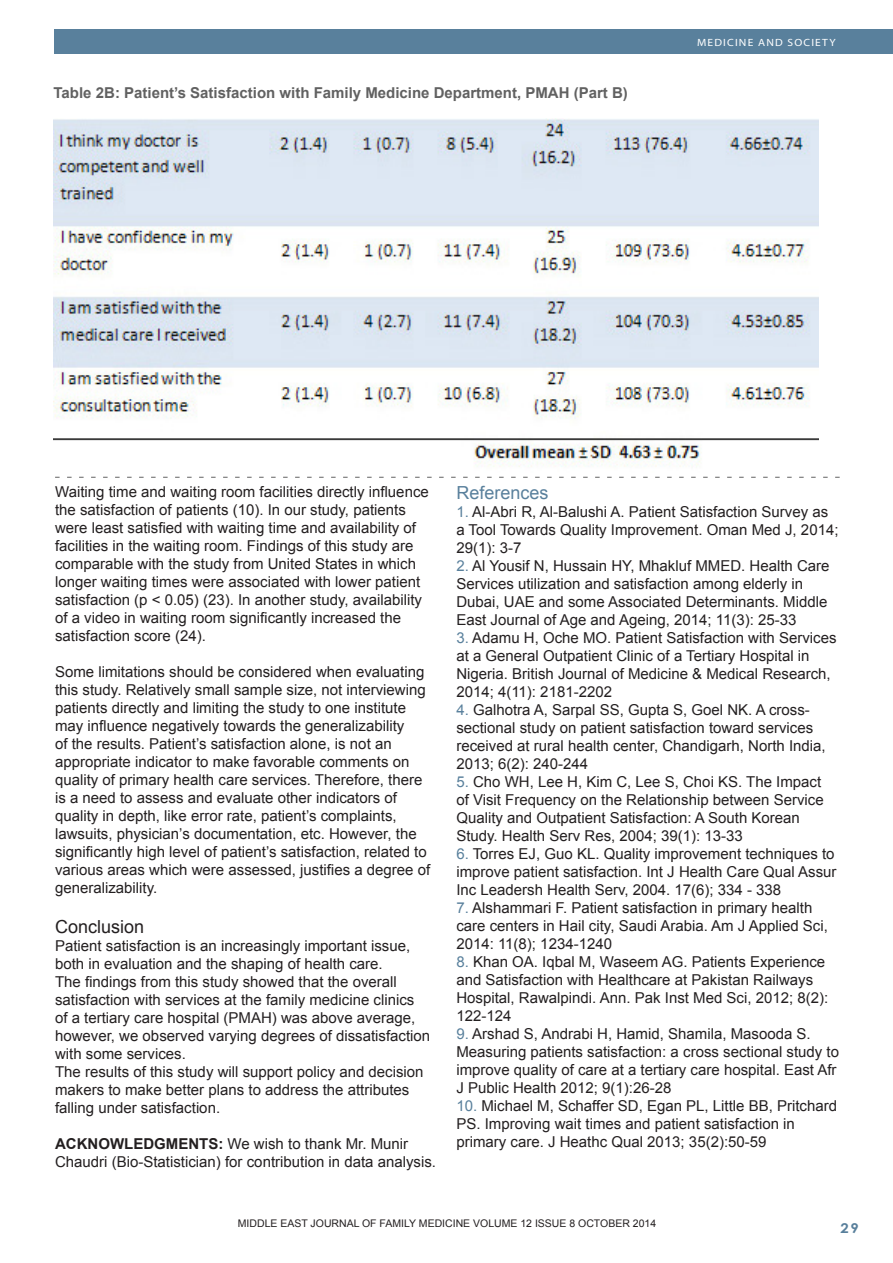
<style>
.page{position:relative;width:893px;height:1263px;background:#fff}
.page>*{position:absolute;margin:0;border:0;box-sizing:border-box;transform-origin:0 0}
.Footnote_Text{font:18px "Arial";color:#231f20}
.Footnote_Text-2{font:18px "Arial";color:#59809c}
.Footnote_Text-3{font:15px/18px "Arial";color:#231f20}
.Footnote_Text-4{font:700 15px "Arial";color:#616161}
.t1{font:700 13.5px "Century Gothic";color:#59809c;scale:1.1 1}
.Footnote_Text-5{font:10.5px "Arial";color:#231f20}
.t2{font:10.5px "Myriad";letter-spacing:.1em;color:#231f20;scale:1.1 1}
.t3{font:10.5px "Myriad";letter-spacing:.1em;color:#fff;scale:1.1 1}
.s1{font-weight:700}
.s2{color:#59809c}
.s3{font-family:"Century Gothic";font-weight:700}
</style>
<div class="page">
<div style="left:54px;top:30px;width:839px;height:24px;background:#59809c"></div>
<img style="left:54px;top:119px;width:765px;height:348px">
<svg style="left:55px;top:477px;width:785px;height:1px"></svg>
<p class="Footnote_Text-4" style="left:54px;top:83px;width:576px">Table 2B: Patient’s Satisfaction with Family Medicine Department, PMAH (Part B)</p>
<p class="t3" style="left:697px;top:37px;width:127px">MEDICINE AND SOCIETY</p>
<p class="Footnote_Text-3" style="left:55px;top:483px;width:375px">Waiting time and waiting room facilities directly influence the satisfaction of patients (10). In our study, patients were least satisfied with waiting time and availability of facilities in the waiting room. Findings of this study are comparable with the study from United States in which longer waiting times were associated with lower patient satisfaction (p &lt; 0.05) (23). In another study, availability of a video in waiting room significantly increased the satisfaction score (24).</p>
<p class="Footnote_Text-3" style="left:55px;top:663px;width:377px">Some limitations should be considered when evaluating this study. Relatively small sample size, not interviewing patients directly and limiting the study to one institute may influence negatively towards the generalizability<br>of the results. Patient’s satisfaction alone, is not an appropriate indicator to make favorable comments on quality of primary health care services. Therefore, there is a need to assess and evaluate other indicators of quality in depth, like error rate, patient’s complaints, lawsuits, physician’s documentation, etc. However, the significantly high level of patient’s satisfaction, related to various areas which were assessed, justifies a degree of generalizability.</p>
<p class="Footnote_Text" style="left:55px;top:914px;width:91px">Conclusion</p>
<p class="Footnote_Text-3" style="left:55px;top:936px;width:377px">Patient satisfaction is an increasingly important issue, both in evaluation and the shaping of health care.<br>The findings from this study showed that the overall satisfaction with services at the family medicine clinics of a tertiary care hospital (PMAH) was above average, however, we observed varying degrees of dissatisfaction with some services.</p>
<p class="Footnote_Text-3" style="left:55px;top:1062px;width:370px">The results of this study will support policy and decision makers to make better plans to address the attributes falling under satisfaction.</p>
<p class="Footnote_Text-3" style="left:55px;top:1134px;width:382px"><span class="s1">ACKNOWLEDGMENTS:</span> We wish to thank Mr. Munir<br>Chaudri (Bio-Statistician) for contribution in data analysis.</p>
<p class="Footnote_Text-2" style="left:456px;top:481px;width:94px">References</p>
<p class="Footnote_Text-3" style="left:456px;top:503px;width:384px"><span class="s2">1.</span> Al-Abri R, Al-Balushi A. Patient Satisfaction Survey as a Tool Towards Quality Improvement. Oman Med J, 2014;<br>29(1): 3-7</p>
<p class="Footnote_Text-3" style="left:456px;top:557px;width:375px"><span class="s2">2.</span> Al Yousif N, Hussain HY, Mhakluf MMED. Health Care Services utilization and satisfaction among elderly in Dubai, UAE and some Associated Determinants. Middle East Journal of Age and Ageing, 2014; 11(3): 25-33</p>
<p class="Footnote_Text-3" style="left:456px;top:629px;width:382px"><span class="s2">3.</span> Adamu H, Oche MO. Patient Satisfaction with Services at a General Outpatient Clinic of a Tertiary Hospital in Nigeria. British Journal of Medicine &amp; Medical Research, 2014; 4(11): 2181-2202</p>
<p class="Footnote_Text-3" style="left:456px;top:701px;width:371px"><span class="s2">4.</span> Galhotra A, Sarpal SS, Gupta S, Goel NK. A cross&shy;sectional study on patient satisfaction toward services received at rural health center, Chandigarh, North India, 2013; 6(2): 240-244</p>
<p class="Footnote_Text-3" style="left:456px;top:773px;width:369px"><span class="s2">5.</span> Cho WH, Lee H, Kim C, Lee S, Choi KS. The Impact of Visit Frequency on the Relationship between Service Quality and Outpatient Satisfaction: A South Korean Study. Health Serv Res, 2004; 39(1): 13-33</p>
<p class="Footnote_Text-3" style="left:456px;top:845px;width:382px"><span class="s2">6.</span> Torres EJ, Guo KL. Quality improvement techniques to improve patient satisfaction. Int J Health Care Qual Assur<br>Inc Leadersh Health Serv, 2004. 17(6); 334 - 338</p>
<p class="Footnote_Text-3" style="left:456px;top:899px;width:373px"><span class="s2">7.</span> Alshammari F. Patient satisfaction in primary health care centers in Hail city, Saudi Arabia. Am J Applied Sci,<br>2014: 11(8); 1234-1240</p>
<p class="Footnote_Text-3" style="left:456px;top:953px;width:373px"><span class="s2">8.</span> Khan OA. Iqbal M, Waseem AG. Patients Experience and Satisfaction with Healthcare at Pakistan Railways Hospital, Rawalpindi. Ann. Pak Inst Med Sci, 2012; 8(2):<br>122-124</p>
<p class="Footnote_Text-3" style="left:456px;top:1025px;width:384px"><span class="s2">9.</span> Arshad S, Andrabi H, Hamid, Shamila, Masooda S.<br>Measuring patients satisfaction: a cross sectional study to improve quality of care at a tertiary care hospital. East Afr J Public Health 2012; 9(1):26-28</p>
<p class="Footnote_Text-3" style="left:456px;top:1097px;width:382px"><span class="s2">10.</span> Michael M, Schaffer SD, Egan PL, Little BB, Pritchard<br>PS. Improving wait times and patient satisfaction in primary care. J Heathc Qual 2013; 35(2):50-59</p>
<p class="Footnote_Text-5" style="left:238px;top:1216px;width:420px">MIDDLE EAST JOURNAL OF FAMILY MEDICINE VOLUME 12 ISSUE 8 OCTOBER 2014</p>
<p class="t2" style="left:248px;top:1223px;width:364px">MIDDLE EAST JOURNAL OF FAMILY MEDICINE <span class="s3">•</span> VOLUME 7, ISSUE 10</p>
<p class="t1" style="left:840px;top:1218px;width:18px">29</p>
</div>
